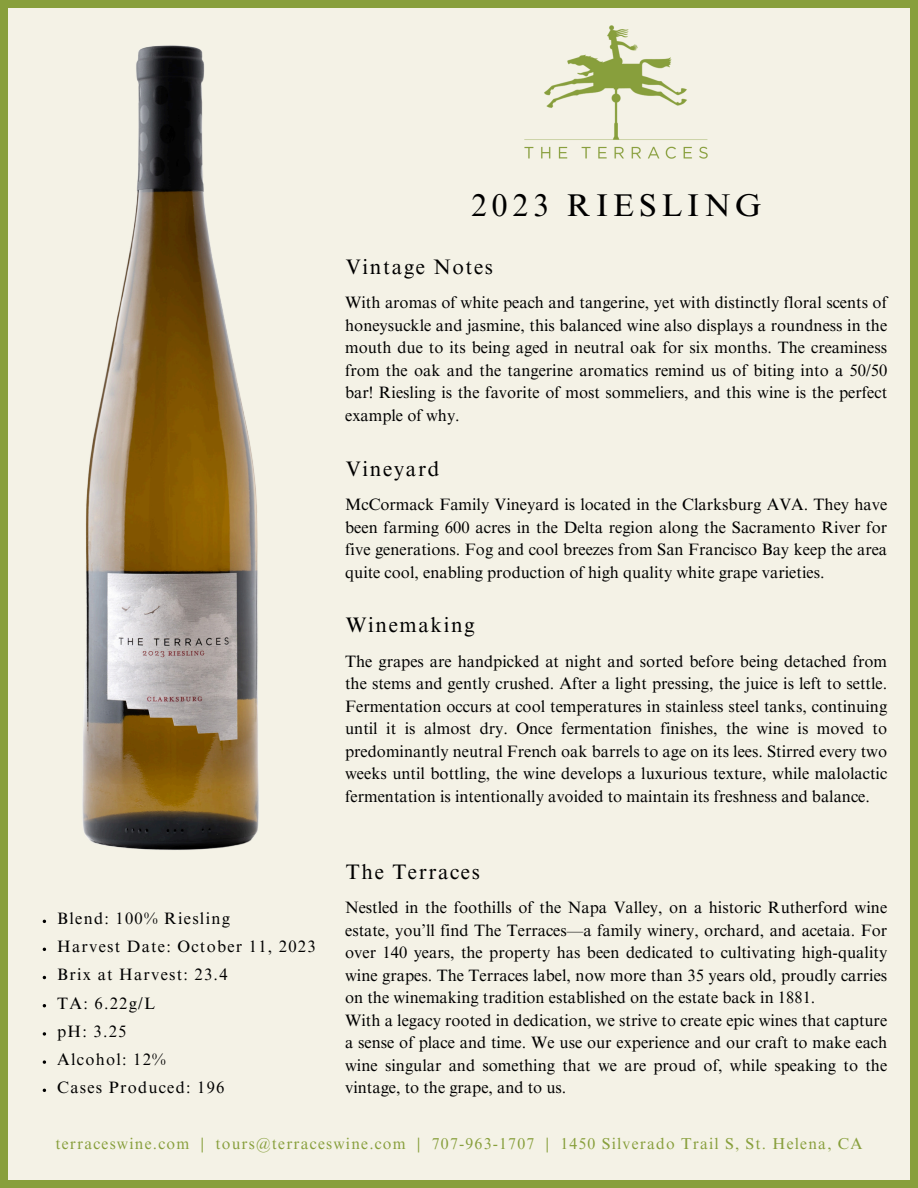
<style>
.page{position:relative;width:918px;height:1188px;background:#889f3c}
.page>*{position:absolute;margin:0;border:0;box-sizing:border-box;transform-origin:0 0}
.t1{font:31.5px "Times NRMT Pro";letter-spacing:.155em;color:#000}
.t2{font:21px "Times NRMT Pro";letter-spacing:.075em;color:#000}
.t3{font:16.5px/22.5px "Times NRMT Pro";color:#000;text-align:justify}
.t4{font:16.5px "Times NRMT Pro";letter-spacing:.075em;color:#000}
.t5{font:15.75px "Times NRMT Pro";letter-spacing:.075em;color:#889f3c}
</style>
<div class="page">
<div style="left:8px;top:9px;width:902px;height:1170px;background:#f4f2e6"></div>
<img style="left:524px;top:25px;width:184px;height:134px">
<img style="left:82px;top:45px;width:177px;height:805px">
<svg style="left:43px;top:1032px;width:3px;height:4px"></svg>
<svg style="left:43px;top:1060px;width:3px;height:4px"></svg>
<p class="t1" style="left:471px;top:194px;width:291px">2023 RIESLING</p>
<p class="t4" style="left:57px;top:912px;width:174px">Blend: 100% Riesling</p>
<h2 class="t4" style="left:57px;top:940px;width:260px">Harvest Date: October 11, 2023</h2>
<h2 class="t4" style="left:57px;top:969px;width:172px">Brix at Harvest: 23.4</h2>
<p class="t3" style="left:57px;top:994px;width:99px">TA: 6.22g/L</p>
<h2 class="t3" style="left:57px;top:1022px;width:71px">pH: 3.25</h2>
<p class="t4" style="left:57px;top:1053px;width:110px">Alcohol: 12%</p>
<p class="t4" style="left:57px;top:1081px;width:169px">Cases Produced: 196</p>
<p class="t2" style="left:346px;top:259px;width:149px">Vintage Notes</p>
<p class="t3" style="left:345px;top:294px;width:544px">With aromas of white peach and tangerine, yet with distinctly floral scents of honeysuckle and jasmine, this balanced wine also displays a roundness in the mouth due to its being aged in neutral oak for six months. The creaminess from the oak and the tangerine aromatics remind us of biting into a 50/50 bar! Riesling is the favorite of most sommeliers, and this wine is the perfect example of why.</p>
<p class="t2" style="left:346px;top:461px;width:95px">Vineyard</p>
<p class="t3" style="left:345px;top:495px;width:544px">McCormack Family Vineyard is located in the Clarksburg AVA. They have been farming 600 acres in the Delta region along the Sacramento River for five generations. Fog and cool breezes from San Francisco Bay keep the area quite cool, enabling production of high quality white grape varieties.</p>
<p class="t2" style="left:346px;top:617px;width:130px">Winemaking</p>
<p class="t3" style="left:345px;top:652px;width:544px">The grapes are handpicked at night and sorted before being detached from the stems and gently crushed. After a light pressing, the juice is left to settle.<br>Fermentation occurs at cool temperatures in stainless steel tanks, continuing until it is almost dry. Once fermentation finishes, the wine is moved to predominantly neutral French oak barrels to age on its lees. Stirred every two weeks until bottling, the wine develops a luxurious texture, while malolactic fermentation is intentionally avoided to maintain its freshness and balance.</p>
<p class="t2" style="left:346px;top:864px;width:135px">The Terraces</p>
<p class="t3" style="left:345px;top:898px;width:544px">Nestled in the foothills of the Napa Valley, on a historic Rutherford wine estate, you’ll find The Terraces—a family winery, orchard, and acetaia. For over 140 years, the property has been dedicated to cultivating high-quality wine grapes. The Terraces label, now more than 35 years old, proudly carries on the winemaking tradition established on the estate back in 1881.</p>
<h1 class="t3" style="left:345px;top:1011px;width:544px">With a legacy rooted in dedication, we strive to create epic wines that capture a sense of place and time. We use our experience and our craft to make each wine singular and something that we are proud of, while speaking to the vintage, to the grape, and to us.</h1>
<h2 class="t5" style="left:55px;top:1138px;width:809px">terraceswine.com | tours@terraceswine.com | 707-963-1707 | 1450 Silverado Trail S, St. Helena, CA</h2>
</div>
